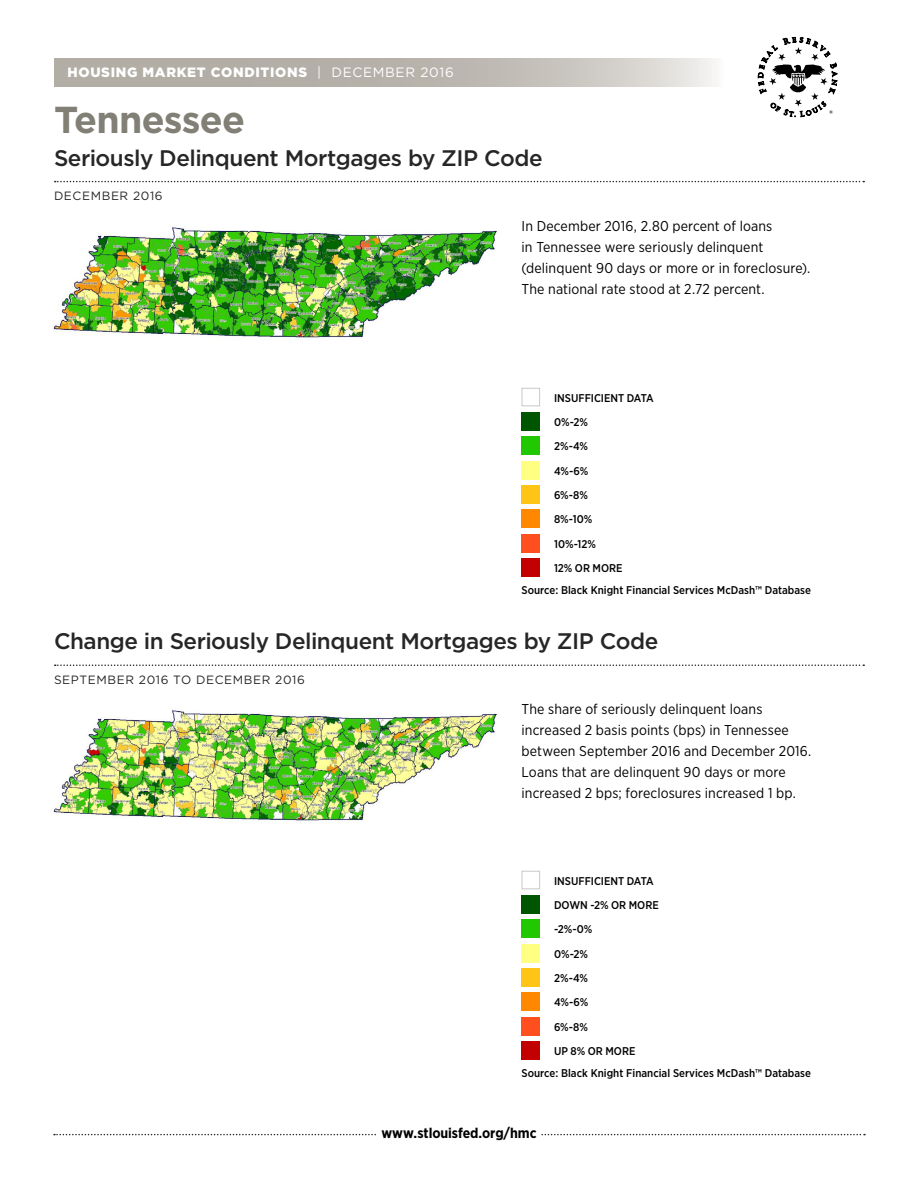
<style>
.page{position:relative;width:918px;height:1188px;background:#fff}
.page>*{position:absolute;margin:0;border:0;box-sizing:border-box;transform-origin:0 0}
.t1{font:700 37.5px "Gotham";letter-spacing:-.02em;color:#828076}
.t2{font:500 22.5px "Gotham";letter-spacing:-.02em;color:#262626}
.Figure_analysis_text{font:14.25px/21px "Gotham Narrow";letter-spacing:.01em;color:#000}
.Figure_analysis_text-2{font:700 14.25px "Gotham Narrow";letter-spacing:-.005em;color:#000}
.t3{font:900 13.5px "Gotham";letter-spacing:.05em;color:#fff}
.t4{font:12px "Gotham";letter-spacing:.05em;color:#262626}
.Figure_analysis_text-3{font:500 11.25px "Gotham Narrow";letter-spacing:.005em;color:#000}
.Figure_notes_and_sou{font:500 11.25px "Gotham Narrow";color:#000}
.s1{font-weight:400}
</style>
<div class="page">
<img style="left:52px;top:710px;width:445px;height:114px">
<img style="left:53px;top:227px;width:444px;height:114px">
<div style="left:522px;top:388px;width:18px;height:18px;border:1px solid #c9c9c9"></div>
<div style="left:522px;top:412px;width:18px;height:19px;background:#005600"></div>
<div style="left:522px;top:437px;width:18px;height:18px;background:#21c800"></div>
<div style="left:522px;top:461px;width:18px;height:18px;background:#ffff82"></div>
<div style="left:522px;top:485px;width:18px;height:19px;background:#ffc516"></div>
<div style="left:522px;top:510px;width:18px;height:18px;background:#f80"></div>
<div style="left:522px;top:534px;width:18px;height:18px;background:#ff4f1f"></div>
<div style="left:522px;top:558px;width:18px;height:19px;background:#c20000"></div>
<div style="left:522px;top:871px;width:18px;height:18px;border:1px solid #c9c9c9"></div>
<div style="left:522px;top:895px;width:18px;height:19px;background:#005600"></div>
<div style="left:522px;top:920px;width:18px;height:18px;background:#21c800"></div>
<div style="left:522px;top:944px;width:18px;height:18px;background:#ffff82"></div>
<div style="left:522px;top:968px;width:18px;height:19px;background:#ffc516"></div>
<div style="left:522px;top:993px;width:18px;height:18px;background:#f80"></div>
<div style="left:522px;top:1017px;width:18px;height:18px;background:#ff4f1f"></div>
<div style="left:522px;top:1041px;width:18px;height:19px;background:#c20000"></div>
<svg style="left:55px;top:181px;width:809px;height:1px"></svg>
<svg style="left:55px;top:664px;width:809px;height:2px"></svg>
<svg style="left:54px;top:58px;width:661px;height:28px;background:#bebbb4"></svg>
<svg style="left:758px;top:36px;width:79px;height:81px"></svg>
<svg style="left:54px;top:1134px;width:811px;height:1px"></svg>
<div style="left:377px;top:1127px;width:164px;height:11px;background:#fff"></div>
<p class="t3" style="left:68px;top:63px;width:388px">HOUSING MARKET CONDITIONS <span class="s1">| DECEMBER 2016</span></p>
<p class="t1" style="left:54px;top:94px;width:192px">Tennessee</p>
<h2 class="t2" style="left:54px;top:143px;width:490px">Seriously Delinquent Mortgages by ZIP Code</h2>
<p class="t4" style="left:54px;top:189px;width:110px">DECEMBER 2016</p>
<p class="Figure_analysis_text" style="left:522px;top:215px;width:290px">In December 2016, 2.80 percent of loans<br>in Tennessee were seriously delinquent (delinquent 90 days or more or in foreclosure).<br>The national rate stood at 2.72 percent.</p>
<p class="Figure_analysis_text-3" style="left:554px;top:390px;width:101px">INSUFFICIENT DATA</p>
<p class="Figure_analysis_text-3" style="left:554px;top:415px;width:35px">0%-2%</p>
<p class="Figure_analysis_text-3" style="left:554px;top:439px;width:36px">2%-4%</p>
<p class="Figure_analysis_text-3" style="left:554px;top:464px;width:36px">4%-6%</p>
<p class="Figure_analysis_text-3" style="left:554px;top:488px;width:36px">6%-8%</p>
<p class="Figure_analysis_text-3" style="left:554px;top:512px;width:40px">8%-10%</p>
<p class="Figure_analysis_text-3" style="left:554px;top:537px;width:44px">10%-12%</p>
<p class="Figure_analysis_text-3" style="left:554px;top:561px;width:70px">12% OR MORE</p>
<p class="Figure_notes_and_sou" style="left:522px;top:583px;width:291px">Source: Black Knight Financial Services McDash™ Database</p>
<h2 class="t2" style="left:54px;top:627px;width:606px">Change in Seriously Delinquent Mortgages by ZIP Code</h2>
<p class="t4" style="left:54px;top:672px;width:252px">SEPTEMBER 2016 TO DECEMBER 2016</p>
<p class="Figure_analysis_text" style="left:522px;top:698px;width:291px">The share of seriously delinquent loans increased 2 basis points (bps) in Tennessee between September 2016 and December 2016.<br>Loans that are delinquent 90 days or more increased 2 bps; foreclosures increased 1 bp.</p>
<p class="Figure_analysis_text-3" style="left:554px;top:873px;width:101px">INSUFFICIENT DATA</p>
<p class="Figure_analysis_text-3" style="left:554px;top:898px;width:106px">DOWN -2% OR MORE</p>
<p class="Figure_analysis_text-3" style="left:554px;top:922px;width:40px">-2%-0%</p>
<p class="Figure_analysis_text-3" style="left:554px;top:947px;width:35px">0%-2%</p>
<p class="Figure_analysis_text-3" style="left:554px;top:971px;width:36px">2%-4%</p>
<p class="Figure_analysis_text-3" style="left:554px;top:995px;width:36px">4%-6%</p>
<p class="Figure_analysis_text-3" style="left:554px;top:1020px;width:36px">6%-8%</p>
<p class="Figure_analysis_text-3" style="left:554px;top:1044px;width:83px">UP 8% OR MORE</p>
<p class="Figure_notes_and_sou" style="left:522px;top:1066px;width:291px">Source: Black Knight Financial Services McDash™ Database</p>
<p class="Figure_analysis_text-2" style="left:381px;top:1124px;width:157px">www.stlouisfed.org/hmc</p>
</div>
